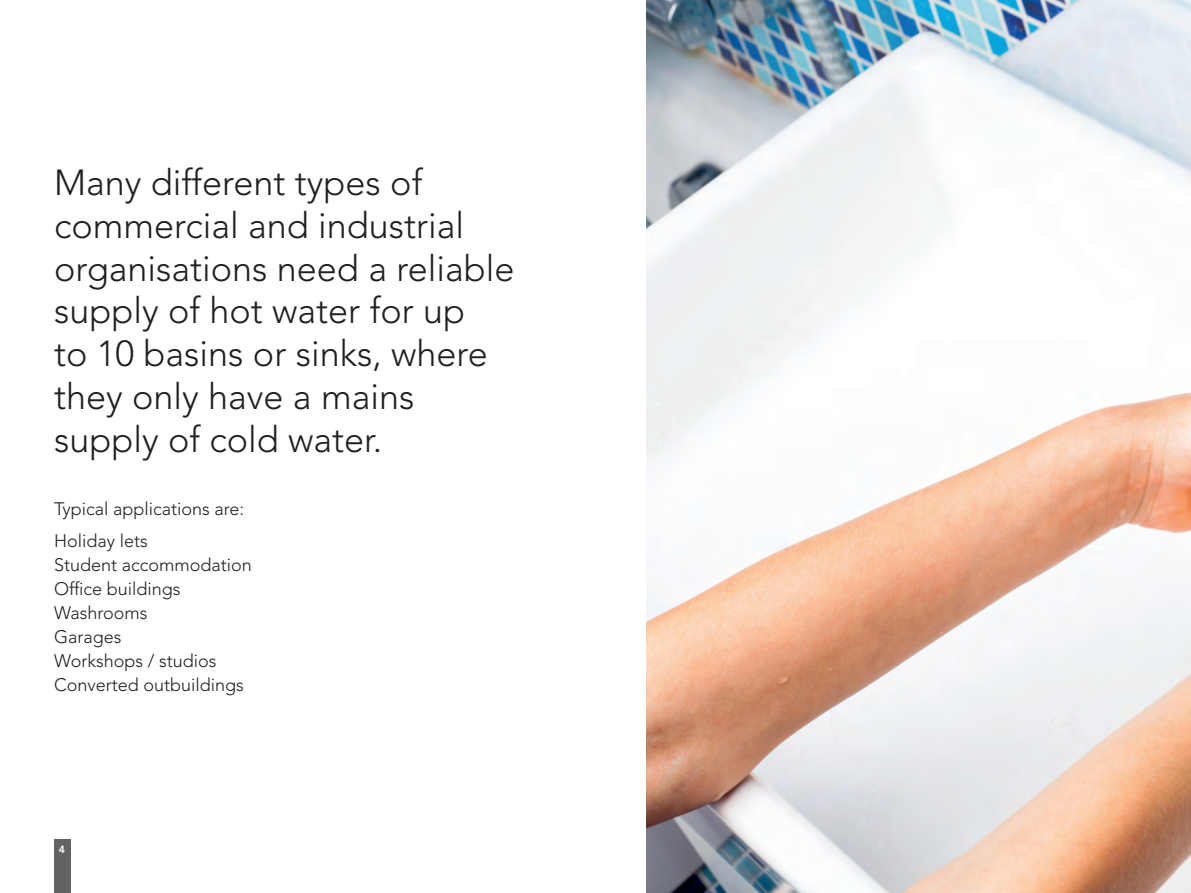
<style>
.page{position:relative;width:1191px;height:893px;background:#fff}
.page>*{position:absolute;margin:0;border:0;box-sizing:border-box;transform-origin:0 0}
.t1{font:300 36px/42.8px "Avenir LT Std";color:#231f20}
.t2{font:300 18px/24px "Avenir LT Std";color:#231f20}
.t3{font:800 10.5px "Avenir LT Std";color:#fff}
</style>
<div class="page">
<div style="left:54px;top:839px;width:16px;height:54px;background:#636366"></div>
<img style="left:646px;top:0;width:545px;height:893px">
<p class="t1" style="left:54px;top:162px;width:462px">Many different types of commercial and industrial organisations need a reliable supply of hot water for up<br>to 10 basins or sinks, where they only have a mains supply of cold water.</p>
<p class="t2" style="left:54px;top:492px;width:192px;line-height:32.5px">Typical applications are:<br>Holiday lets</p>
<p class="t2" style="left:54px;top:553px;width:199px">Student accommodation<br>Office buildings<br>Washrooms<br>Garages<br>Workshops / studios<br>Converted outbuildings</p>
<p class="t3" style="left:59px;top:843px;width:8px">4</p>
</div>
